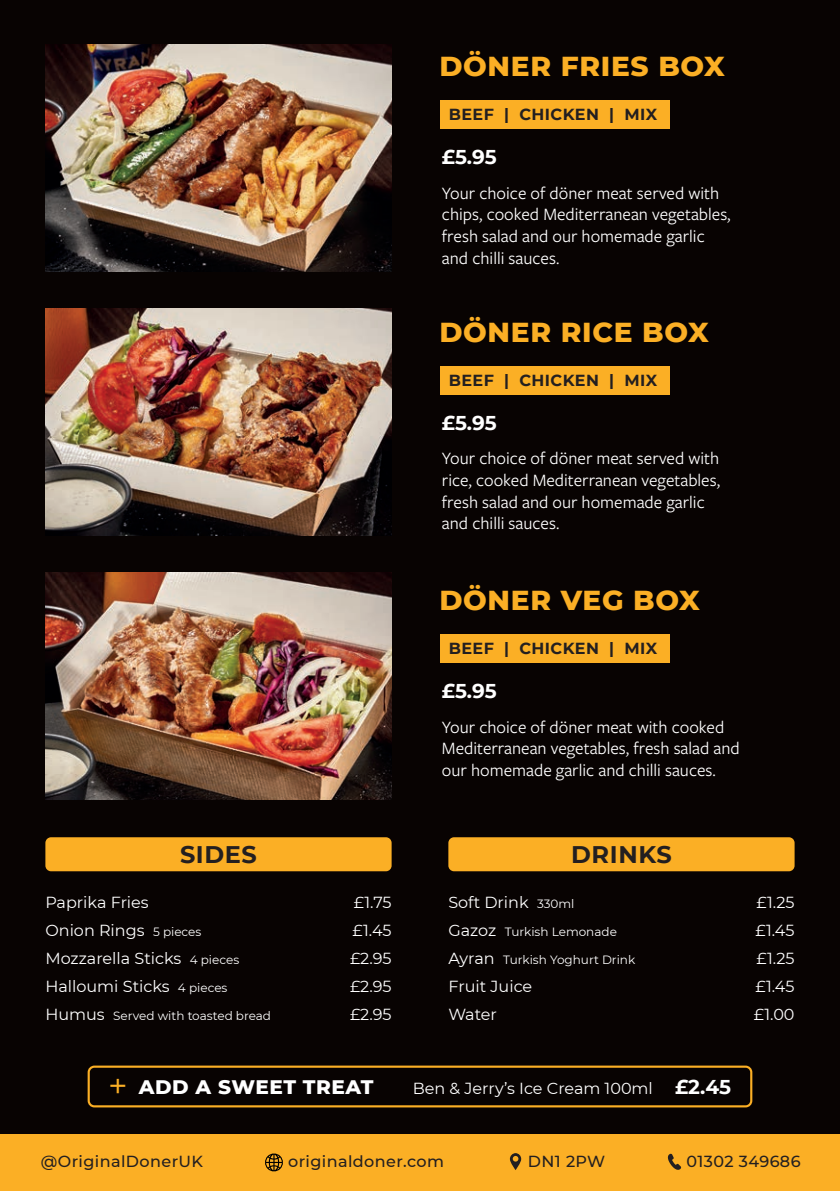
<style>
.page{position:relative;width:840px;height:1191px;background:#fff}
.page>*{position:absolute;margin:0;border:0;box-sizing:border-box;transform-origin:0 0}
.t1{font:800 28px "Montserrat";letter-spacing:.025em;color:#fbaf25}
.t2{font:700 24px "Montserrat";letter-spacing:.025em;color:#231f20}
.t3{font:700 20px "Montserrat";color:#fff}
.t4{font:800 20px "Montserrat";letter-spacing:.025em;color:#fff}
.t5{font:18px/21.6px "Freight Sans Pro";color:#fff}
.t6{font:16px/28px "Montserrat";color:#fff;text-align:justify}
.t7{font:500 16px "Montserrat";letter-spacing:.025em;color:#231f20}
.t8{font:700 16px "Montserrat";letter-spacing:.025em;color:#231f20}
.t9{font:12px "Montserrat";color:#fff}
.s1{font-size:12px}
.s2{font-size:16px}
.s3{font-weight:400;font-size:34px;color:#fbaf25}
</style>
<div class="page">
<div style="left:0;top:0;width:839px;height:1191px;background:#080302"></div>
<div style="left:0;top:1134px;width:839px;height:57px;background:#fbaf25"></div>
<svg style="left:667px;top:1153px;width:13px;height:16px"></svg>
<svg style="left:509px;top:1153px;width:12px;height:17px"></svg>
<div style="left:439px;top:100px;width:230px;height:29px;background:#fbaf25"></div>
<div style="left:439px;top:366px;width:230px;height:28px;background:#fbaf25"></div>
<div style="left:439px;top:634px;width:230px;height:28px;background:#fbaf25"></div>
<div style="left:45px;top:837px;width:346px;height:34px;background:#fbaf25;border-radius:6px"></div>
<div style="left:88px;top:1065px;width:664px;height:42px;border:2px solid #fbaf25;border-radius:6px"></div>
<div style="left:448px;top:837px;width:346px;height:34px;background:#fbaf25;border-radius:6px"></div>
<svg style="left:265px;top:1153px;width:18px;height:19px"></svg>
<img style="left:45px;top:572px;width:346px;height:227px">
<img style="left:45px;top:309px;width:346px;height:227px">
<img style="left:45px;top:45px;width:346px;height:226px">
<h1 class="t1" style="left:439px;top:46px;width:287px">DÖNER FRIES BOX</h1>
<p class="t8" style="left:448px;top:103px;width:210px">BEEF | CHICKEN | MIX</p>
<p class="t3" style="left:441px;top:142px;width:56px">£5.95</p>
<p class="t5" style="left:441px;top:181px;width:290px">Your choice of döner meat served with chips, cooked Mediterranean vegetables, fresh salad and our homemade garlic and chilli sauces.</p>
<h1 class="t1" style="left:439px;top:311px;width:271px">DÖNER RICE BOX</h1>
<p class="t8" style="left:448px;top:368px;width:210px">BEEF | CHICKEN | MIX</p>
<p class="t3" style="left:441px;top:408px;width:56px">£5.95</p>
<p class="t5" style="left:441px;top:447px;width:279px">Your choice of döner meat served with rice, cooked Mediterranean vegetables, fresh salad and our homemade garlic and chilli sauces.</p>
<h1 class="t1" style="left:439px;top:579px;width:262px">DÖNER VEG BOX</h1>
<p class="t8" style="left:448px;top:636px;width:210px">BEEF | CHICKEN | MIX</p>
<p class="t3" style="left:441px;top:676px;width:56px">£5.95</p>
<p class="t5" style="left:441px;top:715px;width:299px">Your choice of döner meat with cooked<br>Mediterranean vegetables, fresh salad and our homemade garlic and chilli sauces.</p>
<h2 class="t2" style="left:180px;top:837px;width:78px">SIDES</h2>
<p class="t6" style="left:45px;top:888px;width:195px;text-align:left">Paprika Fries<br>Onion Rings <span class="s1">5 pieces<br></span>Mozzarella Sticks <span class="s1">4 pieces<br></span>Halloumi Sticks <span class="s1">4 pieces</span></p>
<p class="t9" style="left:45px;top:1008px;width:227px"><span class="s2">Humus</span> Served with toasted bread</p>
<p class="t6" style="left:350px;top:888px;width:43px">£1.75 £1.45 £2.95 £2.95 £2.95</p>
<p class="t4" style="left:108px;top:1071px;width:267px"><span class="s3">+</span> ADD A SWEET TREAT</p>
<h2 class="t2" style="left:571px;top:837px;width:102px">DRINKS</h2>
<p class="t6" style="left:448px;top:888px;width:128px">Soft Drink <span class="s1">330ml</span></p>
<p class="t9" style="left:448px;top:924px;width:170px"><span class="s2">Gazoz</span> Turkish Lemonade</p>
<p class="t9" style="left:448px;top:952px;width:188px"><span class="s2">Ayran</span> Turkish Yoghurt Drink</p>
<p class="t6" style="left:448px;top:972px;width:85px">Fruit Juice<br>Water</p>
<p class="t6" style="left:412px;top:1073px;width:241px">Ben &amp; Jerry’s Ice Cream 100ml</p>
<p class="t3" style="left:674px;top:1072px;width:58px">£2.45</p>
<p class="t6" style="left:753px;top:888px;width:42px">£1.25 £1.45 £1.25 £1.45 £1.00</p>
<p class="t7" style="left:41px;top:1150px;width:163px">@OriginalDonerUK</p>
<p class="t7" style="left:288px;top:1149px;width:157px">originaldoner.com</p>
<p class="t7" style="left:527px;top:1150px;width:79px">DN1 2PW</p>
<p class="t7" style="left:686px;top:1150px;width:115px">01302 349686</p>
</div>
